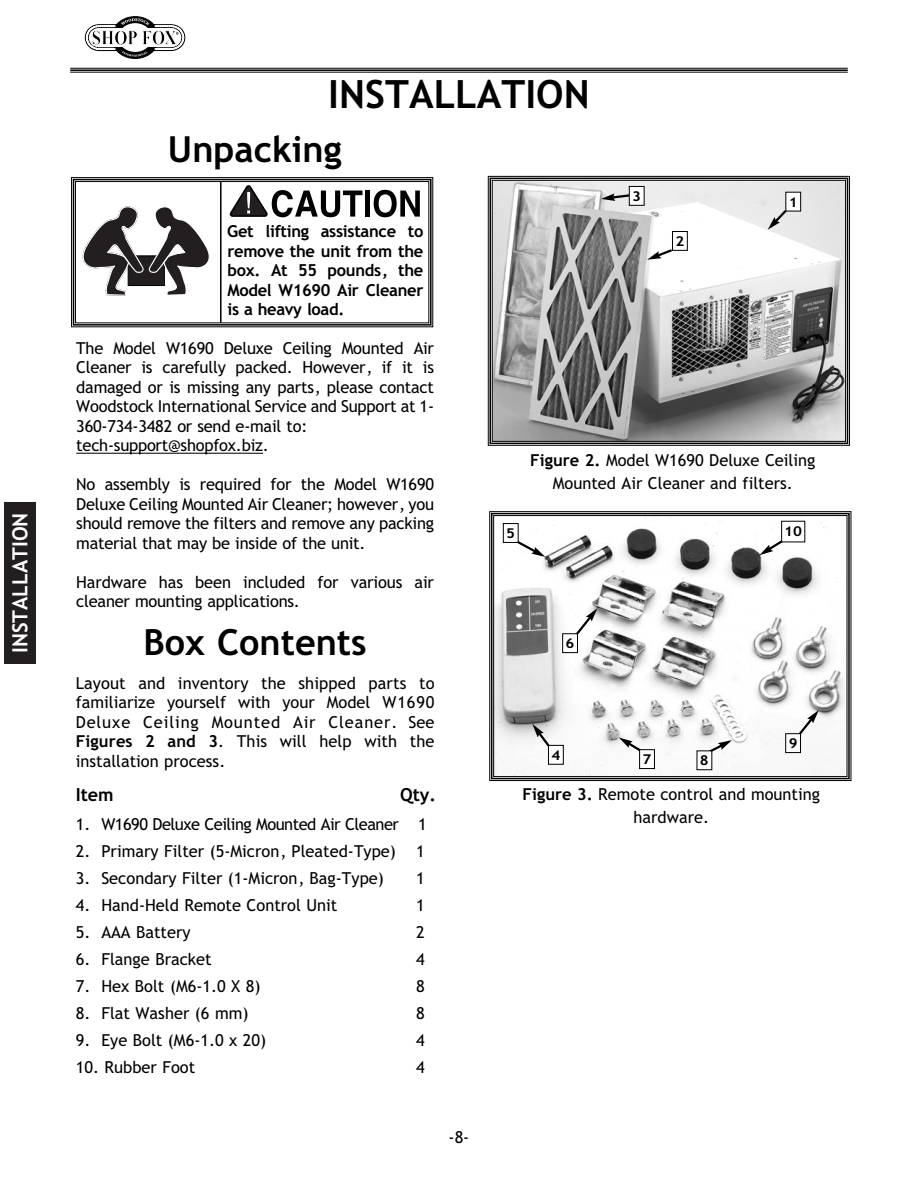
<style>
.page{position:relative;width:918px;height:1188px;background:#fff}
.page>*{position:absolute;margin:0;border:0;box-sizing:border-box;transform-origin:0 0}
.t1{font:39px "Trebuchet MS Bold";color:#000}
.t2{font:36px "Trebuchet MS Bold";color:#000}
.t3{font:21px "Trebuchet MS Bold";color:#fff}
.t4{font:18px "Trebuchet MS Bold";color:#000}
.t5{font:16.5px/19.5px "Trebuchet MS";letter-spacing:-.005em;color:#000}
.t6{font:16.5px/19.5px "Trebuchet MS Bold";letter-spacing:-.02em;color:#000;text-align:justify}
.t7{font:16.5px "Trebuchet MS";letter-spacing:-.03em;color:#000}
.t8{font:13.5px "Trebuchet MS Bold";color:#000;scale:1.12 1}
.s1{font-family:"Trebuchet MS Bold"}
</style>
<div class="page">
<div style="left:4px;top:502px;width:32px;height:161px;background:#231f20"></div>
<hr style="left:70px;top:68px;width:778px;height:1px;background:#000">
<hr style="left:70px;top:69px;width:778px;height:2px;background:#000">
<hr style="left:70px;top:72px;width:778px;height:1px;background:#000">
<svg style="left:84px;top:16px;width:102px;height:57px"></svg>
<hr style="left:76px;top:453px;width:187px;height:1px;background:#000">
<svg style="left:229px;top:185px;width:133px;height:33px"></svg>
<div style="left:365px;top:191px;width:5px;height:26px;background:#000"></div>
<svg style="left:374px;top:190px;width:46px;height:27px"></svg>
<div style="left:71px;top:177px;width:362px;height:150px;border:1px solid #000"></div>
<div style="left:73px;top:179px;width:359px;height:147px;border:2px solid #000"></div>
<div style="left:75px;top:181px;width:354px;height:142px;border:1px solid #000"></div>
<svg style="left:82px;top:206px;width:128px;height:90px"></svg>
<hr style="left:220px;top:182px;width:2px;height:141px;background:#000">
<img style="left:494px;top:182px;width:350px;height:258px">
<div style="left:488px;top:176px;width:362px;height:270px;border:1px solid #000"></div>
<div style="left:489px;top:178px;width:359px;height:266px;border:2px solid #000"></div>
<div style="left:492px;top:180px;width:354px;height:262px;border:1px solid #000"></div>
<img style="left:495px;top:518px;width:350px;height:257px">
<div style="left:489px;top:511px;width:362px;height:270px;border:1px solid #000"></div>
<div style="left:491px;top:513px;width:359px;height:266px;border:2px solid #000"></div>
<div style="left:493px;top:515px;width:354px;height:262px;border:1px solid #000"></div>
<svg style="left:647px;top:247px;width:28px;height:13px"></svg>
<svg style="left:601px;top:193px;width:28px;height:8px"></svg>
<div style="left:630px;top:187px;width:14px;height:18px;background:#fff"></div>
<div style="left:629px;top:186px;width:16px;height:20px;border:1px solid #000"></div>
<svg style="left:768px;top:208px;width:21px;height:22px"></svg>
<svg style="left:759px;top:533px;width:34px;height:22px"></svg>
<svg style="left:573px;top:608px;width:24px;height:30px"></svg>
<svg style="left:794px;top:710px;width:25px;height:30px"></svg>
<svg style="left:532px;top:724px;width:24px;height:30px"></svg>
<svg style="left:619px;top:737px;width:37px;height:24px"></svg>
<svg style="left:696px;top:740px;width:36px;height:20px"></svg>
<svg style="left:511px;top:537px;width:34px;height:20px"></svg>
<div style="left:673px;top:232px;width:14px;height:18px;background:#fff"></div>
<div style="left:672px;top:231px;width:16px;height:20px;border:1px solid #000"></div>
<div style="left:786px;top:193px;width:14px;height:18px;background:#fff"></div>
<div style="left:785px;top:192px;width:16px;height:19px;border:1px solid #000"></div>
<div style="left:504px;top:524px;width:14px;height:18px;background:#fff"></div>
<div style="left:503px;top:523px;width:16px;height:20px;border:1px solid #000"></div>
<div style="left:782px;top:522px;width:22px;height:20px;background:#fff"></div>
<div style="left:563px;top:634px;width:14px;height:18px;background:#fff"></div>
<div style="left:562px;top:633px;width:16px;height:20px;border:1px solid #000"></div>
<div style="left:786px;top:734px;width:14px;height:18px;background:#fff"></div>
<div style="left:785px;top:733px;width:16px;height:20px;border:1px solid #000"></div>
<div style="left:549px;top:746px;width:14px;height:18px;background:#fff"></div>
<div style="left:548px;top:745px;width:16px;height:20px;border:1px solid #000"></div>
<div style="left:640px;top:750px;width:14px;height:18px;background:#fff"></div>
<div style="left:639px;top:749px;width:16px;height:20px;border:1px solid #000"></div>
<div style="left:697px;top:751px;width:14px;height:18px;background:#fff"></div>
<p class="t3" style="left:13px;top:653px;width:142px;rotate:-90deg">INSTALLATION</p>
<h1 class="t1" style="left:328px;top:82px;width:263px">INSTALLATION</h1>
<h2 class="t2" style="left:168px;top:137px;width:175px">Unpacking</h2>
<p class="t6" style="left:227px;top:224px;width:198px">Get lifting assistance to remove the unit from the box. At 55 pounds, the Model W1690 Air Cleaner is a heavy load.</p>
<p class="t8" style="left:632px;top:192px;width:9px">3</p>
<p class="t8" style="left:675px;top:237px;width:9px">2</p>
<p class="t8" style="left:789px;top:197px;width:9px">1</p>
<p class="t5" style="left:76px;top:339px;width:359px">The Model W1690 Deluxe Ceiling Mounted Air Cleaner is carefully packed. However, if it is damaged or is missing any parts, please contact Woodstock International Service and Support at 1- 360-734-3482 or send e-mail to: tech-support@shopfox.biz.</p>
<p class="t5" style="left:76px;top:476px;width:359px;text-align:justify">No assembly is required for the Model W1690<br>Deluxe Ceiling Mounted Air Cleaner; however, you should remove the filters and remove any packing material that may be inside of the unit.</p>
<p class="t5" style="left:76px;top:573px;width:359px">Hardware has been included for various air cleaner mounting applications.</p>
<h2 class="t2" style="left:143px;top:630px;width:225px">Box Contents</h2>
<p class="t5" style="left:76px;top:675px;width:360px;text-align:justify">Layout and inventory the shipped parts to familiarize yourself with your Model W1690<br>Deluxe Ceiling Mounted Air Cleaner. See <span class="s1">Figures 2 and 3</span>. This will help with the installation process.</p>
<p class="t4" style="left:76px;top:789px;width:39px">Item</p>
<p class="t4" style="left:400px;top:789px;width:38px">Qty.</p>
<p class="t7" style="left:76px;top:817px;width:353px">1. W1690 Deluxe Ceiling Mounted Air Cleaner 1</p>
<p class="t5" style="left:76px;top:842px;width:351px">2. Primary Filter (5-Micron, Pleated-Type) 1</p>
<p class="t5" style="left:76px;top:869px;width:310px">3. Secondary Filter (1-Micron, Bag-Type)</p>
<p class="t5" style="left:416px;top:869px;width:10px">1</p>
<p class="t5" style="left:76px;top:896px;width:263px">4. Hand-Held Remote Control Unit</p>
<p class="t5" style="left:416px;top:896px;width:10px">1</p>
<p class="t5" style="left:76px;top:923px;width:116px">5. AAA Battery</p>
<p class="t5" style="left:416px;top:923px;width:10px">2</p>
<p class="t5" style="left:76px;top:950px;width:138px">6. Flange Bracket</p>
<p class="t5" style="left:416px;top:950px;width:10px">4</p>
<p class="t5" style="left:76px;top:977px;width:186px">7. Hex Bolt (M6-1.0 X 8)</p>
<p class="t5" style="left:416px;top:977px;width:10px">8</p>
<p class="t5" style="left:76px;top:1004px;width:174px">8. Flat Washer (6 mm)</p>
<p class="t5" style="left:416px;top:1004px;width:10px">8</p>
<p class="t5" style="left:76px;top:1031px;width:192px">9. Eye Bolt (M6-1.0 x 20)</p>
<p class="t5" style="left:416px;top:1031px;width:10px">4</p>
<p class="t5" style="left:76px;top:1058px;width:121px">10. Rubber Foot</p>
<p class="t5" style="left:416px;top:1058px;width:10px">4</p>
<p class="t5" style="left:449px;top:1129px;width:22px">-8-</p>
<p class="t5" style="left:530px;top:450px;width:287px;line-height:23px;text-align:center"><span class="s1">Figure 2.</span> Model W1690 Deluxe Ceiling<br>Mounted Air Cleaner and filters.</p>
<p class="t8" style="left:506px;top:529px;width:9px">5</p>
<p class="t8" style="left:784px;top:526px;width:17px">10</p>
<p class="t8" style="left:566px;top:639px;width:9px">6</p>
<p class="t8" style="left:551px;top:751px;width:9px">4</p>
<p class="t8" style="left:643px;top:755px;width:9px">7</p>
<p class="t8" style="left:700px;top:756px;width:9px">8</p>
<p class="t8" style="left:789px;top:739px;width:9px">9</p>
<p class="t5" style="left:523px;top:784px;width:299px;line-height:23px;text-align:center"><span class="s1">Figure 3.</span> Remote control and mounting hardware.</p>
</div>
